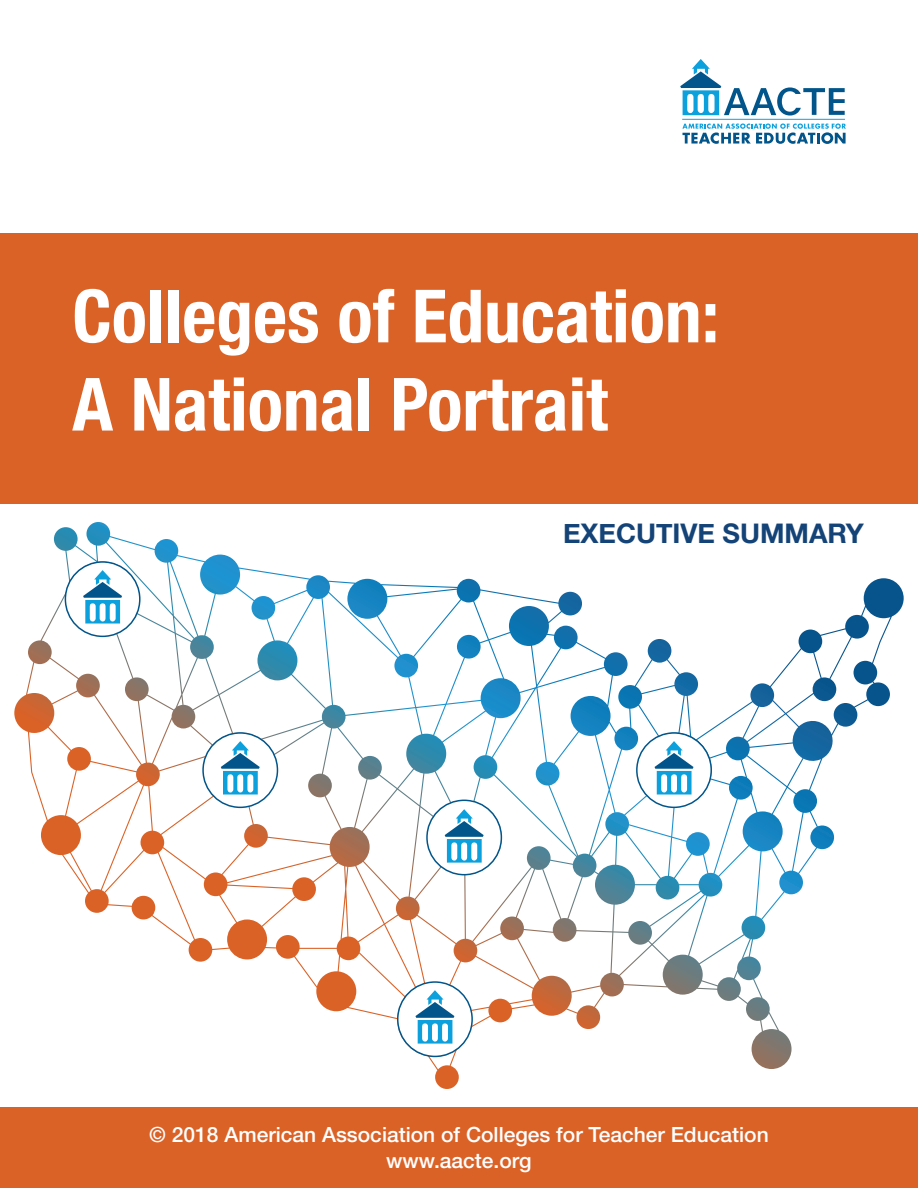
<style>
.page{position:relative;width:918px;height:1188px;background:#fff}
.page>*{position:absolute;margin:0;border:0;box-sizing:border-box;transform-origin:0 0}
.t1{font:700 condensed 73.5px/88.2px "Helvetica Neue";color:#fff}
.t2{font:700 27px "Helvetica Neue";color:#144377}
.t3{font:500 21px/25.2px "Helvetica Neue";color:#fff;text-align:center}
</style>
<div class="page">
<svg style="left:682px;top:123px;width:164px;height:21px"></svg>
<hr style="left:682px;top:119px;width:163px;height:1px;background:#0ca0dc">
<svg style="left:680px;top:59px;width:165px;height:57px"></svg>
<div style="left:0;top:1107px;width:918px;height:81px;background:#db6226"></div>
<div style="left:0;top:233px;width:918px;height:271px;background:#db6226"></div>
<svg style="left:14px;top:527px;width:890px;height:562px"></svg>
<div style="left:398px;top:982px;width:74px;height:74px;background:#fff;border-radius:50%"></div>
<div style="left:397px;top:981px;width:76px;height:76px;border:2px solid #01558a;border-radius:50%"></div>
<svg style="left:415px;top:990px;width:39px;height:54px"></svg>
<div style="left:427px;top:800px;width:74px;height:75px;background:#fff;border-radius:50%"></div>
<div style="left:426px;top:800px;width:76px;height:75px;border:2px solid #01558a;border-radius:50%"></div>
<svg style="left:445px;top:809px;width:39px;height:54px"></svg>
<div style="left:637px;top:733px;width:74px;height:74px;background:#fff;border-radius:50%"></div>
<div style="left:636px;top:732px;width:76px;height:76px;border:2px solid #01558a;border-radius:50%"></div>
<svg style="left:655px;top:741px;width:39px;height:54px"></svg>
<div style="left:203px;top:733px;width:74px;height:74px;background:#fff;border-radius:50%"></div>
<div style="left:202px;top:732px;width:76px;height:76px;border:2px solid #01558a;border-radius:50%"></div>
<svg style="left:221px;top:741px;width:39px;height:54px"></svg>
<div style="left:65px;top:562px;width:75px;height:74px;background:#fff;border-radius:50%"></div>
<div style="left:65px;top:561px;width:76px;height:76px;border:2px solid #01558a;border-radius:50%"></div>
<svg style="left:83px;top:570px;width:39px;height:54px"></svg>
<h1 class="t1" style="left:72px;top:267px;width:649px">Colleges of Education:<br>A National Portrait</h1>
<p class="t2" style="left:563px;top:512px;width:302px">EXECUTIVE SUMMARY</p>
<p class="t3" style="left:149px;top:1121px;width:621px">© 2018 American Association of Colleges for Teacher Education www.aacte.org</p>
</div>
